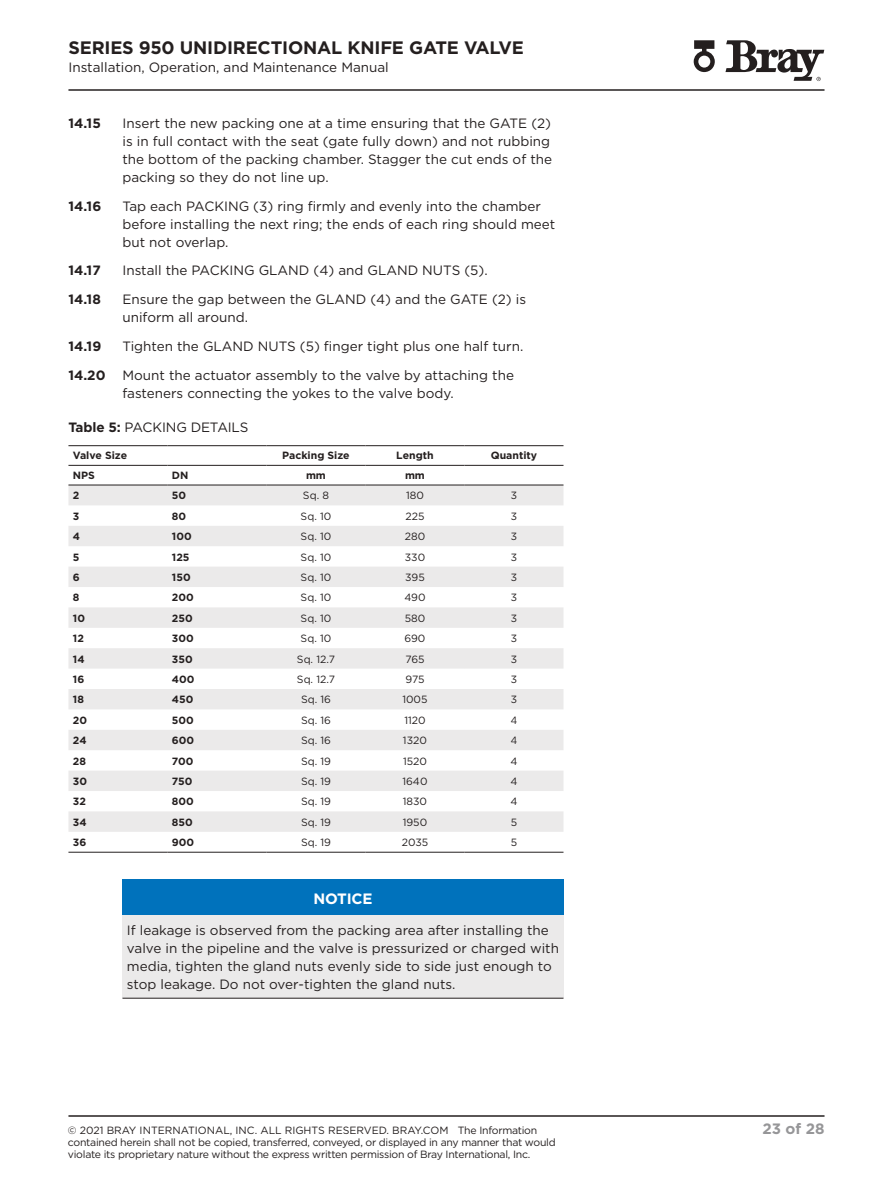
<style>
.page{position:relative;width:893px;height:1188px;background:#fff}
.page>*{position:absolute;margin:0;border:0;box-sizing:border-box;transform-origin:0 0}
.t1{font:700 18px "Gotham Pro";letter-spacing:-.01em;color:#241f1f}
.t2{font:700 15px "Gotham";color:#969698}
.t3{font:700 15px "Gotham";letter-spacing:-.01em;color:#fff}
.t4{font:13.5px/18px "Gotham";color:#241f1f}
.t5{font:700 13.5px "Gotham";color:#241f1f}
.t6{font:10.5px/12px "Gotham";letter-spacing:-.025em;color:#241f1f}
.t7{font:700 10.5px "Gotham";color:#241f1f}
.t8{font:10.5px "Gotham";color:#241f1f}
.t9{font:700 10.5px "Gotham Pro";color:#241f1f}
.s1{font-weight:700}
</style>
<div class="page">
<hr style="left:68px;top:89px;width:756px;height:2px;background:#241f1f">
<svg style="left:725px;top:40px;width:99px;height:41px"></svg>
<svg style="left:694px;top:40px;width:21px;height:32px"></svg>
<hr style="left:68px;top:1115px;width:756px;height:2px;background:#241f1f">
<svg style="left:68px;top:486px;width:495px;height:183px;fill:#ebeaea"></svg>
<svg style="left:68px;top:689px;width:495px;height:143px;fill:#ebeaea"></svg>
<hr style="left:68px;top:445px;width:99px;height:1px;background:#241f1f">
<hr style="left:167px;top:445px;width:99px;height:1px;background:#241f1f">
<hr style="left:266px;top:445px;width:99px;height:1px;background:#241f1f">
<hr style="left:365px;top:445px;width:99px;height:1px;background:#241f1f">
<hr style="left:464px;top:445px;width:99px;height:1px;background:#241f1f">
<hr style="left:68px;top:465px;width:99px;height:1px;background:#241f1f">
<hr style="left:167px;top:465px;width:99px;height:1px;background:#241f1f">
<hr style="left:266px;top:465px;width:99px;height:1px;background:#241f1f">
<hr style="left:365px;top:465px;width:99px;height:1px;background:#241f1f">
<hr style="left:464px;top:465px;width:99px;height:1px;background:#241f1f">
<hr style="left:68px;top:485px;width:99px;height:1px;background:#241f1f">
<hr style="left:167px;top:485px;width:99px;height:1px;background:#241f1f">
<hr style="left:266px;top:485px;width:99px;height:1px;background:#241f1f">
<hr style="left:365px;top:485px;width:99px;height:1px;background:#241f1f">
<hr style="left:464px;top:485px;width:99px;height:1px;background:#241f1f">
<hr style="left:68px;top:852px;width:99px;height:1px;background:#241f1f">
<hr style="left:167px;top:852px;width:99px;height:1px;background:#241f1f">
<hr style="left:266px;top:852px;width:99px;height:1px;background:#241f1f">
<hr style="left:365px;top:852px;width:99px;height:1px;background:#241f1f">
<hr style="left:464px;top:852px;width:99px;height:1px;background:#241f1f">
<div style="left:122px;top:879px;width:441px;height:36px;background:#0072bc"></div>
<div style="left:122px;top:915px;width:441px;height:83px;background:#ebeaea"></div>
<hr style="left:122px;top:998px;width:441px;height:1px;background:#241f1f">
<h1 class="t1" style="left:68px;top:37px;width:457px">SERIES 950 UNIDIRECTIONAL KNIFE GATE VALVE</h1>
<p class="t4" style="left:68px;top:58px;width:322px">Installation, Operation, and Maintenance Manual</p>
<p class="t5" style="left:68px;top:114px;width:34px">14.15</p>
<p class="t4" style="left:122px;top:114px;width:431px">Insert the new packing one at a time ensuring that the GATE (2) is in full contact with the seat (gate fully down) and not rubbing the bottom of the packing chamber. Stagger the cut ends of the packing so they do not line up.</p>
<p class="t5" style="left:68px;top:197px;width:34px">14.16</p>
<p class="t4" style="left:122px;top:197px;width:434px">Tap each PACKING (3) ring firmly and evenly into the chamber before installing the next ring; the ends of each ring should meet but not overlap.</p>
<p class="t5" style="left:68px;top:262px;width:34px">14.17</p>
<p class="t4" style="left:122px;top:261px;width:367px">Install the PACKING GLAND (4) and GLAND NUTS (5).</p>
<p class="t5" style="left:68px;top:290px;width:34px">14.18</p>
<p class="t4" style="left:122px;top:290px;width:405px">Ensure the gap between the GLAND (4) and the GATE (2) is uniform all around.</p>
<p class="t5" style="left:68px;top:337px;width:34px">14.19</p>
<p class="t4" style="left:122px;top:337px;width:402px">Tighten the GLAND NUTS (5) finger tight plus one half turn.</p>
<p class="t5" style="left:68px;top:366px;width:39px">14.20</p>
<p class="t4" style="left:122px;top:366px;width:393px">Mount the actuator assembly to the valve by attaching the fasteners connecting the yokes to the valve body.</p>
<p class="t4" style="left:68px;top:418px;width:181px"><span class="s1">Table 5:</span> PACKING DETAILS</p>
<p class="t9" style="left:73px;top:450px;width:56px">Valve Size</p>
<p class="t9" style="left:282px;top:450px;width:69px">Packing Size</p>
<p class="t9" style="left:396px;top:450px;width:39px">Length</p>
<p class="t9" style="left:491px;top:450px;width:48px">Quantity</p>
<p class="t9" style="left:73px;top:469px;width:24px">NPS</p>
<p class="t9" style="left:172px;top:469px;width:18px">DN</p>
<p class="t9" style="left:306px;top:469px;width:21px">mm</p>
<p class="t9" style="left:405px;top:469px;width:21px">mm</p>
<p class="t7" style="left:73px;top:489px;width:8px">2</p>
<p class="t7" style="left:172px;top:489px;width:16px">50</p>
<p class="t6" style="left:303px;top:489px;width:28px">Sq. 8</p>
<p class="t6" style="left:406px;top:489px;width:19px">180</p>
<p class="t6" style="left:511px;top:489px;width:8px">3</p>
<p class="t7" style="left:73px;top:509px;width:8px">3</p>
<p class="t7" style="left:172px;top:509px;width:16px">80</p>
<p class="t6" style="left:301px;top:510px;width:32px">Sq. 10</p>
<p class="t6" style="left:405px;top:510px;width:21px">225</p>
<p class="t6" style="left:511px;top:510px;width:8px">3</p>
<p class="t7" style="left:73px;top:530px;width:9px">4</p>
<p class="t7" style="left:172px;top:530px;width:21px">100</p>
<p class="t6" style="left:301px;top:530px;width:32px">Sq. 10</p>
<p class="t6" style="left:405px;top:530px;width:22px">280</p>
<p class="t6" style="left:511px;top:530px;width:8px">3</p>
<p class="t7" style="left:73px;top:550px;width:8px">5</p>
<p class="t7" style="left:172px;top:550px;width:19px">125</p>
<p class="t6" style="left:301px;top:551px;width:32px">Sq. 10</p>
<p class="t6" style="left:405px;top:551px;width:22px">330</p>
<p class="t6" style="left:511px;top:551px;width:8px">3</p>
<p class="t7" style="left:73px;top:570px;width:8px">6</p>
<p class="t7" style="left:172px;top:570px;width:20px">150</p>
<p class="t6" style="left:301px;top:571px;width:32px">Sq. 10</p>
<p class="t6" style="left:405px;top:571px;width:21px">395</p>
<p class="t6" style="left:511px;top:571px;width:8px">3</p>
<p class="t7" style="left:73px;top:591px;width:8px">8</p>
<p class="t7" style="left:172px;top:591px;width:23px">200</p>
<p class="t6" style="left:301px;top:591px;width:32px">Sq. 10</p>
<p class="t6" style="left:404px;top:591px;width:23px">490</p>
<p class="t6" style="left:511px;top:591px;width:8px">3</p>
<p class="t7" style="left:73px;top:611px;width:14px">10</p>
<p class="t7" style="left:172px;top:611px;width:22px">250</p>
<p class="t6" style="left:301px;top:612px;width:32px">Sq. 10</p>
<p class="t6" style="left:405px;top:612px;width:22px">580</p>
<p class="t6" style="left:511px;top:612px;width:8px">3</p>
<p class="t7" style="left:73px;top:632px;width:12px">12</p>
<p class="t7" style="left:172px;top:632px;width:23px">300</p>
<p class="t6" style="left:301px;top:632px;width:32px">Sq. 10</p>
<p class="t6" style="left:404px;top:632px;width:22px">690</p>
<p class="t6" style="left:511px;top:632px;width:8px">3</p>
<p class="t7" style="left:73px;top:652px;width:13px">14</p>
<p class="t7" style="left:172px;top:652px;width:22px">350</p>
<p class="t6" style="left:297px;top:653px;width:40px">Sq. 12.7</p>
<p class="t6" style="left:405px;top:653px;width:21px">765</p>
<p class="t6" style="left:511px;top:653px;width:8px">3</p>
<p class="t7" style="left:73px;top:672px;width:13px">16</p>
<p class="t7" style="left:172px;top:672px;width:24px">400</p>
<p class="t6" style="left:297px;top:673px;width:40px">Sq. 12.7</p>
<p class="t6" style="left:405px;top:673px;width:20px">975</p>
<p class="t6" style="left:511px;top:673px;width:8px">3</p>
<p class="t7" style="left:73px;top:693px;width:13px">18</p>
<p class="t7" style="left:172px;top:693px;width:23px">450</p>
<p class="t6" style="left:301px;top:693px;width:31px">Sq. 16</p>
<p class="t6" style="left:402px;top:693px;width:27px">1005</p>
<p class="t6" style="left:511px;top:693px;width:8px">3</p>
<p class="t7" style="left:73px;top:713px;width:16px">20</p>
<p class="t7" style="left:172px;top:713px;width:23px">500</p>
<p class="t6" style="left:301px;top:714px;width:31px">Sq. 16</p>
<p class="t6" style="left:404px;top:714px;width:23px">1120</p>
<p class="t6" style="left:511px;top:714px;width:8px">4</p>
<p class="t7" style="left:73px;top:734px;width:15px">24</p>
<p class="t7" style="left:172px;top:734px;width:24px">600</p>
<p class="t6" style="left:301px;top:734px;width:31px">Sq. 16</p>
<p class="t6" style="left:403px;top:734px;width:25px">1320</p>
<p class="t6" style="left:511px;top:734px;width:8px">4</p>
<p class="t7" style="left:73px;top:754px;width:15px">28</p>
<p class="t7" style="left:172px;top:754px;width:23px">700</p>
<p class="t6" style="left:301px;top:755px;width:31px">Sq. 19</p>
<p class="t6" style="left:403px;top:755px;width:25px">1520</p>
<p class="t6" style="left:510px;top:755px;width:9px">4</p>
<p class="t7" style="left:73px;top:774px;width:16px">30</p>
<p class="t7" style="left:172px;top:774px;width:22px">750</p>
<p class="t6" style="left:301px;top:775px;width:31px">Sq. 19</p>
<p class="t6" style="left:402px;top:775px;width:27px">1640</p>
<p class="t6" style="left:510px;top:775px;width:9px">4</p>
<p class="t7" style="left:73px;top:795px;width:15px">32</p>
<p class="t7" style="left:172px;top:795px;width:23px">800</p>
<p class="t6" style="left:301px;top:795px;width:31px">Sq. 19</p>
<p class="t6" style="left:403px;top:795px;width:26px">1830</p>
<p class="t6" style="left:510px;top:795px;width:9px">4</p>
<p class="t7" style="left:73px;top:815px;width:15px">34</p>
<p class="t7" style="left:172px;top:815px;width:22px">850</p>
<p class="t6" style="left:301px;top:816px;width:31px">Sq. 19</p>
<p class="t6" style="left:403px;top:816px;width:26px">1950</p>
<p class="t6" style="left:511px;top:816px;width:8px">5</p>
<p class="t7" style="left:73px;top:836px;width:15px">36</p>
<p class="t7" style="left:172px;top:836px;width:24px">900</p>
<p class="t6" style="left:301px;top:836px;width:31px">Sq. 19</p>
<p class="t6" style="left:402px;top:836px;width:28px">2035</p>
<p class="t6" style="left:511px;top:836px;width:8px">5</p>
<p class="t3" style="left:313px;top:889px;width:61px">NOTICE</p>
<p class="t4" style="left:127px;top:921px;width:434px">If leakage is observed from the packing area after installing the valve in the pipeline and the valve is pressurized or charged with media, tighten the gland nuts evenly side to side just enough to stop leakage. Do not over-tighten the gland nuts.</p>
<p class="t8" style="left:68px;top:1124px;width:471px">© 2021 BRAY INTERNATIONAL, INC. ALL RIGHTS RESERVED. BRAY.COM The Information</p>
<p class="t2" style="left:762px;top:1119px;width:64px">23 of 28</p>
<p class="t6" style="left:68px;top:1136px;width:489px">contained herein shall not be copied, transferred, conveyed, or displayed in any manner that would violate its proprietary nature without the express written permission of Bray International, Inc.</p>
</div>
